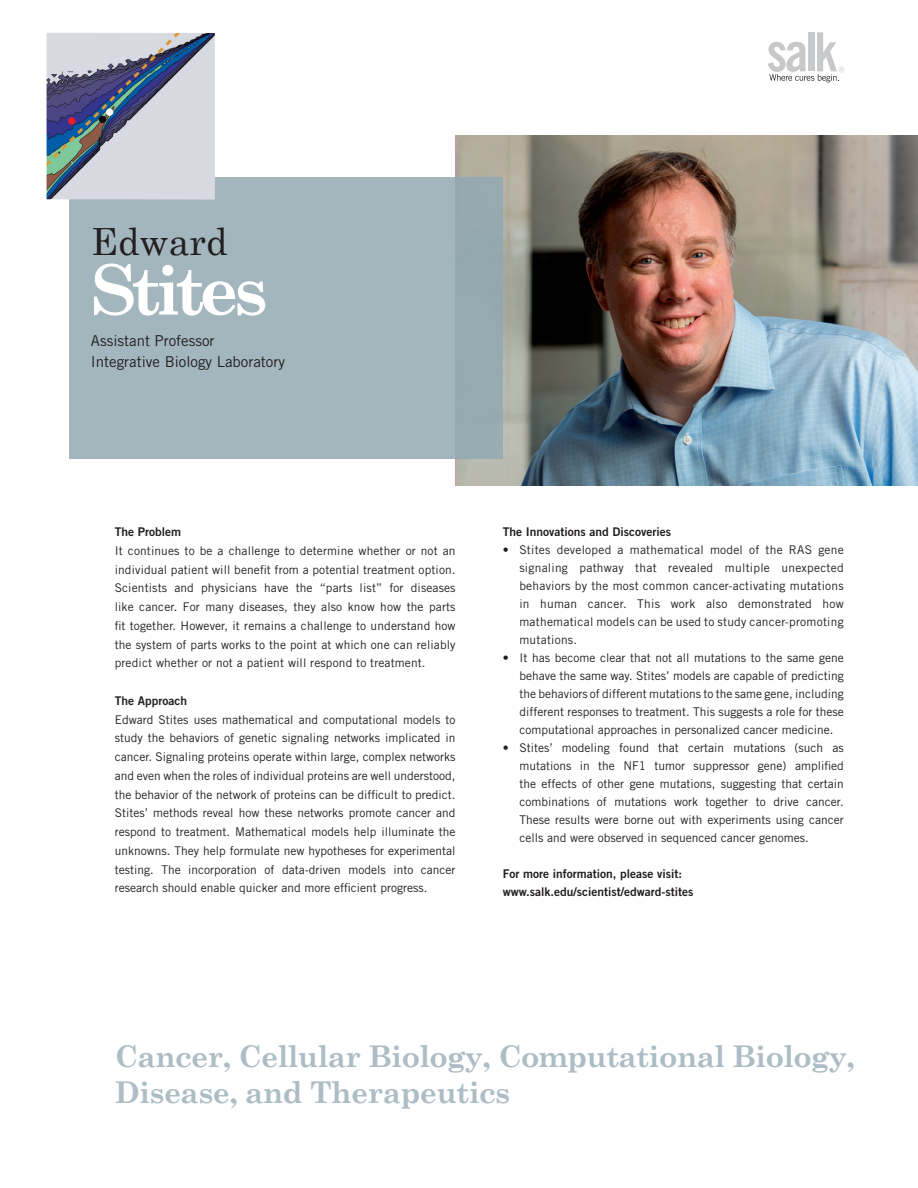
<style>
.page{position:relative;width:918px;height:1188px;background:#fff}
.page>*{position:absolute;margin:0;border:0;box-sizing:border-box;transform-origin:0 0}
.t1{font:700 69px "Century Schoolbook";letter-spacing:-.08em;color:#fff}
.t2{font:37.5px "Century Schoolbook";color:#231f20}
.t3{font:700 30px/36px "Century Schoolbook";letter-spacing:-.02em;color:#adbdc5}
.t4{font:15px/21px "Trade Gothic";color:#231f20}
.t5{font:12px/18.8px "Trade Gothic";color:#231f20;text-align:justify}
.t6{font:12px/18px "Trade Gothic Bold Two";color:#231f20}
</style>
<div class="page">
<svg style="left:768px;top:32px;width:76px;height:50px"></svg>
<img style="left:456px;top:135px;width:462px;height:351px">
<div style="left:70px;top:177px;width:386px;height:282px;background:#a3b6be"></div>
<div style="left:456px;top:177px;width:47px;height:282px;background:#95abb0"></div>
<img style="left:47px;top:33px;width:168px;height:167px">
<h2 class="t2" style="left:91px;top:218px;width:138px">Edward</h2>
<h1 class="t1" style="left:91px;top:248px;width:178px">Stites</h1>
<p class="t4" style="left:91px;top:330px;width:196px">Assistant Professor<br>Integrative Biology Laboratory</p>
<p class="t6" style="left:115px;top:523px;width:68px">The Problem</p>
<p class="t5" style="left:115px;top:541px;width:342px">It continues to be a challenge to determine whether or not an individual patient will benefit from a potential treatment option.<br>Scientists and physicians have the “parts list” for diseases like cancer. For many diseases, they also know how the parts fit together. However, it remains a challenge to understand how the system of parts works to the point at which one can reliably predict whether or not a patient will respond to treatment.</p>
<p class="t6" style="left:115px;top:691px;width:74px">The Approach</p>
<p class="t5" style="left:115px;top:710px;width:342px">Edward Stites uses mathematical and computational models to study the behaviors of genetic signaling networks implicated in cancer. Signaling proteins operate within large, complex networks and even when the roles of individual proteins are well understood, the behavior of the network of proteins can be difficult to predict.<br>Stites’ methods reveal how these networks promote cancer and respond to treatment. Mathematical models help illuminate the unknowns. They help formulate new hypotheses for experimental testing. The incorporation of data-driven models into cancer research should enable quicker and more efficient progress.</p>
<p class="t6" style="left:503px;top:523px;width:170px">The Innovations and Discoveries</p>
<p class="t5" style="left:519px;top:541px;width:326px;line-height:18px;text-indent:-16px">• Stites developed a mathematical model of the RAS gene signaling pathway that revealed multiple unexpected behaviors by the most common cancer-activating mutations in human cancer. This work also demonstrated how mathematical models can be used to study cancer-promoting mutations.</p>
<p class="t5" style="left:519px;top:649px;width:326px;line-height:18px;text-indent:-16px">• It has become clear that not all mutations to the same gene behave the same way. Stites’ models are capable of predicting the behaviors of different mutations to the same gene, including different responses to treatment. This suggests a role for these computational approaches in personalized cancer medicine.</p>
<p class="t5" style="left:519px;top:739px;width:326px;line-height:18px;text-indent:-16px">• Stites’ modeling found that certain mutations (such as mutations in the NF1 tumor suppressor gene) amplified the effects of other gene mutations, suggesting that certain combinations of mutations work together to drive cancer.<br>These results were borne out with experiments using cancer cells and were observed in sequenced cancer genomes.</p>
<p class="t6" style="left:503px;top:865px;width:192px">For more information, please visit: www.salk.edu/scientist/edward-stites</p>
<h3 class="t3" style="left:115px;top:1037px;width:742px">Cancer, Cellular Biology, Computational Biology,<br>Disease, and Therapeutics</h3>
</div>
